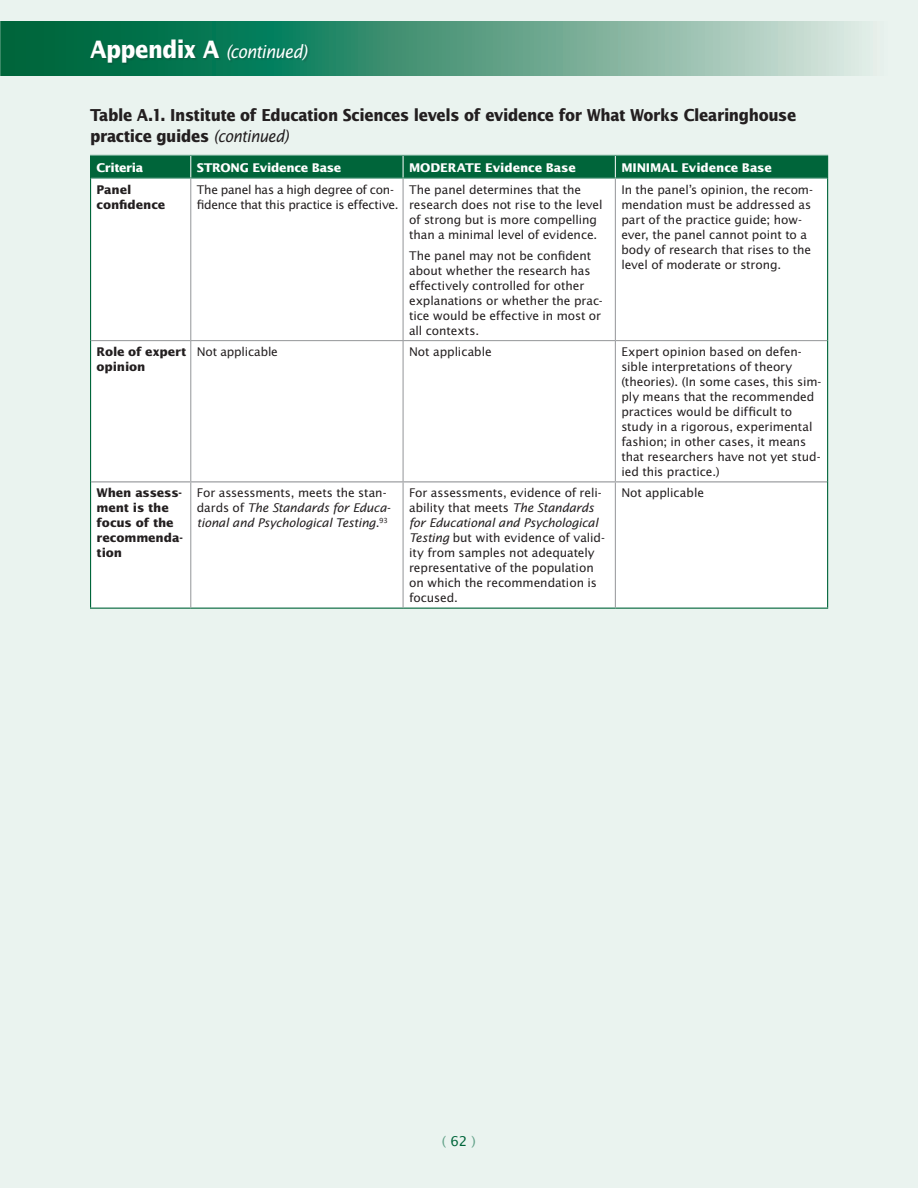
<style>
.page{position:relative;width:918px;height:1188px;background:#eaf3ef}
.page>*{position:absolute;margin:0;border:0;box-sizing:border-box;transform-origin:0 0}
.t1{font:italic 18px "Vxlrpt Lucida Sans Std";letter-spacing:-.035em;color:#fff;scale:.9 1}
.t2{font:700 16.5px/21px "Dnsdny Lucida Sans Std";letter-spacing:-.025em;color:#231f20;scale:.9 1}
.t3{font:13.5px "Cxxwrw Lucida Sans Std";color:#62a188}
.t4{font:12px/15px "Cxxwrw Lucida Sans Std";letter-spacing:-.01em;color:#231f20}
.t5{font:italic 12px/15px "Vxlrpt Lucida Sans Std";letter-spacing:-.015em;color:#231f20}
.t6{font:700 12px/15px "Dnsdny Lucida Sans Std";letter-spacing:-.01em;color:#231f20}
.t7{font:700 12px "Dnsdny Lucida Sans Std";letter-spacing:-.015em;color:#fff}
.t8{font:700 12px "Dnsdny Lucida Sans Std";letter-spacing:-.035em;color:#fff}
.s1{font-family:"Dnsdny Lucida Sans Std";font-weight:700;font-style:normal;font-size:24px}
.s2{font-family:"Vxlrpt Lucida Sans Std";font-weight:400;font-style:italic}
.s3{font-family:"Vxlrpt Lucida Sans Std";font-style:italic}
.s4{font-family:"Cxxwrw Lucida Sans Std";font-style:normal}
.s5{color:#00653a}
</style>
<div class="page">
<svg style="left:1px;top:21px;width:865px;height:54px;background:#5ba086"></svg>
<hr style="left:0;top:21px;width:1px;height:54px;background:#398866">
<div style="left:91px;top:40px;width:219px;height:25px;background:#231f20;opacity:.25"></div>
<div style="left:91px;top:179px;width:736px;height:429px;background:#fff"></div>
<hr style="left:91px;top:178px;width:100px;height:1px;background:#62a188">
<hr style="left:191px;top:178px;width:212px;height:1px;background:#62a188">
<hr style="left:403px;top:178px;width:212px;height:1px;background:#62a188">
<hr style="left:615px;top:178px;width:212px;height:1px;background:#62a188">
<hr style="left:90px;top:178px;width:1px;height:163px;background:#00653a">
<hr style="left:90px;top:341px;width:1px;height:141px;background:#00653a">
<hr style="left:90px;top:482px;width:1px;height:126px;background:#00653a">
<hr style="left:90px;top:608px;width:101px;height:1px;background:#00653a">
<hr style="left:191px;top:608px;width:212px;height:1px;background:#00653a">
<hr style="left:403px;top:608px;width:212px;height:1px;background:#00653a">
<hr style="left:615px;top:608px;width:213px;height:1px;background:#00653a">
<svg style="left:90px;top:155px;width:738px;height:23px;background:#06683f"></svg>
<hr style="left:190px;top:179px;width:1px;height:161px;background:#939598">
<hr style="left:403px;top:179px;width:1px;height:161px;background:#939598">
<hr style="left:615px;top:179px;width:1px;height:161px;background:#939598">
<hr style="left:91px;top:340px;width:100px;height:1px;background:#939598">
<hr style="left:191px;top:340px;width:212px;height:1px;background:#939598">
<hr style="left:190px;top:341px;width:1px;height:140px;background:#939598">
<hr style="left:403px;top:340px;width:212px;height:1px;background:#939598">
<hr style="left:403px;top:341px;width:1px;height:140px;background:#939598">
<hr style="left:615px;top:340px;width:212px;height:1px;background:#939598">
<hr style="left:615px;top:341px;width:1px;height:140px;background:#939598">
<hr style="left:190px;top:482px;width:1px;height:126px;background:#939598">
<hr style="left:403px;top:482px;width:1px;height:126px;background:#939598">
<hr style="left:615px;top:482px;width:1px;height:126px;background:#939598">
<hr style="left:827px;top:178px;width:1px;height:163px;background:#00653a">
<hr style="left:827px;top:341px;width:1px;height:141px;background:#00653a">
<hr style="left:827px;top:482px;width:1px;height:126px;background:#00653a">
<hr style="left:91px;top:481px;width:100px;height:1px;background:#939598">
<hr style="left:191px;top:481px;width:212px;height:1px;background:#939598">
<hr style="left:403px;top:481px;width:212px;height:1px;background:#939598">
<hr style="left:615px;top:481px;width:212px;height:1px;background:#939598">
<h1 class="t1" style="left:90px;top:41px;width:243px"><span class="s1">Appendix A</span> (continued)</h1>
<h2 class="t2" style="left:90px;top:105px;width:786px">Table A.1. Institute of Education Sciences levels of evidence for What Works Clearinghouse practice guides <span class="s2">(continued)</span></h2>
<p class="t8" style="left:97px;top:161px;width:48px">Criteria</p>
<p class="t7" style="left:197px;top:161px;width:146px">STRONG Evidence Base</p>
<p class="t7" style="left:409px;top:161px;width:168px">MODERATE Evidence Base</p>
<p class="t7" style="left:621px;top:161px;width:152px">MINIMAL Evidence Base</p>
<p class="t6" style="left:97px;top:182px;width:70px">Panel confidence</p>
<p class="t4" style="left:197px;top:182px;width:203px">The panel has a high degree of con&shy;fidence that this practice is effective.</p>
<p class="t4" style="left:409px;top:182px;width:195px">The panel determines that the research does not rise to the level of strong but is more compelling than a minimal level of evidence.</p>
<p class="t4" style="left:409px;top:248px;width:195px">The panel may not be confident about whether the research has effectively controlled for other explanations or whether the prac&shy;tice would be effective in most or all contexts.</p>
<p class="t4" style="left:621px;top:182px;width:193px">In the panel’s opinion, the recom&shy;mendation must be addressed as part of the practice guide; how&shy;ever, the panel cannot point to a body of research that rises to the level of moderate or strong.</p>
<p class="t6" style="left:97px;top:344px;width:91px">Role of expert opinion</p>
<p class="t4" style="left:197px;top:344px;width:83px">Not applicable</p>
<p class="t4" style="left:409px;top:344px;width:84px">Not applicable</p>
<p class="t4" style="left:621px;top:344px;width:202px">Expert opinion based on defen&shy;sible interpretations of theory (theories). (In some cases, this sim&shy;ply means that the recommended practices would be difficult to study in a rigorous, experimental fashion; in other cases, it means that researchers have not yet stud&shy;ied this practice.)</p>
<p class="t6" style="left:97px;top:486px;width:88px">When assess&shy;ment is the focus of the recommenda&shy;tion</p>
<p class="t4" style="left:197px;top:486px;width:191px">For assessments, meets the stan-</p>
<p class="t4" style="left:409px;top:486px;width:194px">For assessments, evidence of reli&shy;ability that meets <span class="s3">The Standards</span></p>
<p class="t5" style="left:409px;top:516px;width:191px">for Educational and Psychological</p>
<p class="t4" style="left:409px;top:531px;width:198px"><span class="s3">Testing</span> but with evidence of valid&shy;ity from samples not adequately representative of the population on which the recommendation is focused.</p>
<p class="t4" style="left:621px;top:486px;width:84px">Not applicable</p>
<p class="t5" style="left:197px;top:501px;width:195px"><span class="s4">dards of</span> The Standards for Educa&shy;tional and Psychological Testing<span class="s4">.</span><sup>93</sup></p>
<p class="t3" style="left:442px;top:1133px;width:36px">( <span class="s5">62</span> )</p>
</div>
